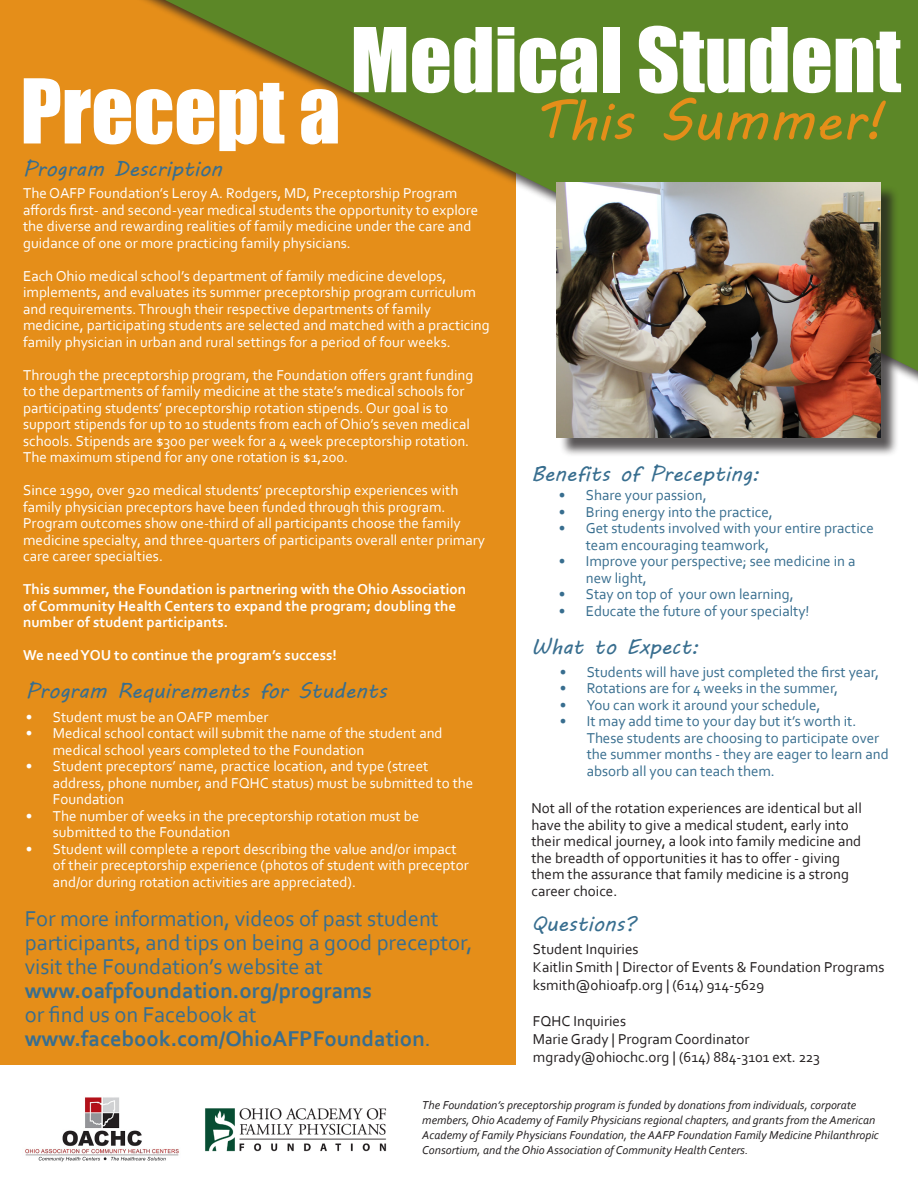
<style>
.page{position:relative;width:918px;height:1188px;background:#fff}
.page>*{position:absolute;margin:0;border:0;box-sizing:border-box;transform-origin:0 0}
.t1{font:82.5px "Impact";color:#fff}
.t2{font:54px "MV Boli";color:#e58e19}
.t3{font:22.5px/24px "Corbel";color:#386e8f}
.t4{font:700 22.5px "Corbel";color:#386e8f}
.t5{font:21px "MV Boli";color:#386e8f}
.t6{font:15px/16.5px "Corbel";color:#fff}
.t7{font:15px/16.5px "Corbel";color:#386e8f}
.t8{font:15px/16.5px "Corbel";color:#231f20}
.t9{font:700 15px/16.5px "Corbel";color:#fff}
.t10{font:italic 12px/15px "Corbel";color:#231f20}
.s1{font-weight:400}
</style>
<div class="page">
<div style="left:0;top:0;width:515px;height:1065px;background:#e58e19"></div>
<div style="left:3px;top:0;width:915px;height:534px;background:#231f20;opacity:.75"></div>
<svg style="left:165px;top:0;width:753px;height:371px"></svg>
<img style="left:205px;top:1108px;width:182px;height:44px">
<div style="left:559px;top:185px;width:340px;height:272px;background:#231f20;opacity:.75"></div>
<img style="left:557px;top:183px;width:323px;height:255px">
<img style="left:25px;top:1097px;width:154px;height:65px">
<p class="t1" style="left:20px;top:47px;width:322px">Precept a</p>
<p class="t5" style="left:23px;top:154px;width:201px">Program Description</p>
<p class="t1" style="left:351px;top:-4px;width:552px">Medical Student</p>
<p class="t2" style="left:532px;top:84px;width:353px">This Summer!</p>
<p class="t6" style="left:23px;top:185px;width:457px">The OAFP Foundation’s Leroy A. Rodgers, MD, Preceptorship Program affords first- and second-year medical students the opportunity to explore the diverse and rewarding realities of family medicine under the care and guidance of one or more practicing family physicians.</p>
<p class="t6" style="left:23px;top:267px;width:468px">Each Ohio medical school’s department of family medicine develops, implements, and evaluates its summer preceptorship program curriculum and requirements. Through their respective departments of family medicine, participating students are selected and matched with a practicing family physician in urban and rural settings for a period of four weeks.</p>
<p class="t6" style="left:23px;top:366px;width:452px">Through the preceptorship program, the Foundation offers grant funding to the departments of family medicine at the state’s medical schools for participating students’ preceptorship rotation stipends. Our goal is to support stipends for up to 10 students from each of Ohio’s seven medical schools. Stipends are $300 per week for a 4 week preceptorship rotation.<br>The maximum stipend for any one rotation is $1,200.</p>
<p class="t6" style="left:23px;top:482px;width:463px">Since 1990, over 920 medical students’ preceptorship experiences with family physician preceptors have been funded through this program.<br>Program outcomes show one-third of all participants choose the family medicine specialty, and three-quarters of participants overall enter primary care career specialties.</p>
<p class="t9" style="left:23px;top:581px;width:444px">This summer, the Foundation is partnering with the Ohio Association of Community Health Centers to expand the program; doubling the number of student participants.</p>
<p class="t9" style="left:23px;top:647px;width:315px">We need YOU to continue the program’s success!</p>
<p class="t5" style="left:26px;top:677px;width:363px">Program Requirements for Students</p>
<p class="t6" style="left:26px;top:708px;width:244px">• Student must be an OAFP member</p>
<p class="t6" style="left:53px;top:725px;width:391px;text-indent:-27px">• Medical school contact will submit the name of the student and medical school years completed to the Foundation</p>
<p class="t6" style="left:53px;top:758px;width:422px;text-indent:-27px">• Student preceptors’ name, practice location, and type (street address, phone number, and FQHC status) must be submitted to the<br>Foundation</p>
<p class="t6" style="left:53px;top:807px;width:368px;text-indent:-27px">• The number of weeks in the preceptorship rotation must be submitted to the Foundation</p>
<p class="t6" style="left:53px;top:840px;width:417px;text-indent:-27px">• Student will complete a report describing the value and/or impact of their preceptorship experience (photos of student with preceptor and/or during rotation activities are appreciated).</p>
<p class="t3" style="left:25px;top:906px;width:449px">For more information, videos of past student participants, and tips on being a good preceptor, visit the Foundation’s website at</p>
<p class="t4" style="left:25px;top:977px;width:349px">www.oafpfoundation.org/programs</p>
<p class="t3" style="left:25px;top:1002px;width:233px">or find us on Facebook at</p>
<p class="t4" style="left:25px;top:1025px;width:407px">www.facebook.com/OhioAFPFoundation<span class="s1">.</span></p>
<p class="t5" style="left:531px;top:460px;width:230px">Benefits of Precepting:</p>
<p class="t7" style="left:559px;top:487px;width:149px">• Share your passion,</p>
<p class="t7" style="left:559px;top:503px;width:216px">• Bring energy into the practice,</p>
<p class="t7" style="left:586px;top:520px;width:290px;text-indent:-27px">• Get students involved with your entire practice team encouraging teamwork,</p>
<p class="t7" style="left:586px;top:553px;width:271px;text-indent:-27px">• Improve your perspective; see medicine in a new light,</p>
<p class="t7" style="left:559px;top:586px;width:236px">• Stay on top of your own learning,</p>
<p class="t7" style="left:559px;top:602px;width:252px">• Educate the future of your specialty!</p>
<p class="t5" style="left:531px;top:633px;width:169px">What to Expect:</p>
<p class="t7" style="left:560px;top:663px;width:321px">• Students will have just completed the first year,</p>
<p class="t7" style="left:560px;top:679px;width:280px">• Rotations are for 4 weeks in the summer,</p>
<p class="t7" style="left:560px;top:696px;width:262px">• You can work it around your schedule,</p>
<p class="t7" style="left:587px;top:712px;width:304px;text-indent:-27px">• It may add time to your day but it’s worth it.<br>These students are choosing to participate over the summer months - they are eager to learn and absorb all you can teach them.</p>
<p class="t8" style="left:531px;top:800px;width:332px">Not all of the rotation experiences are identical but all have the ability to give a medical student, early into their medical journey, a look into family medicine and the breadth of opportunities it has to offer - giving them the assurance that family medicine is a strong career choice.</p>
<p class="t5" style="left:531px;top:909px;width:106px">Questions?</p>
<p class="t8" style="left:533px;top:941px;width:107px">Student Inquiries</p>
<p class="t8" style="left:533px;top:959px;width:353px">Kaitlin Smith | Director of Events &amp; Foundation Programs</p>
<p class="t8" style="left:533px;top:977px;width:233px">ksmith@ohioafp.org | (614) 914-5629</p>
<p class="t8" style="left:533px;top:1013px;width:95px">FQHC Inquiries</p>
<p class="t8" style="left:533px;top:1031px;width:218px">Marie Grady | Program Coordinator</p>
<p class="t8" style="left:533px;top:1049px;width:289px">mgrady@ohiochc.org | (614) 884-3101 ext. 223</p>
<p class="t10" style="left:422px;top:1097px;width:458px">The Foundation’s preceptorship program is funded by donations from individuals, corporate members, Ohio Academy of Family Physicians regional chapters, and grants from the American Academy of Family Physicians Foundation, the AAFP Foundation Family Medicine Philanthropic Consortium, and the Ohio Association of Community Health Centers.</p>
</div>
